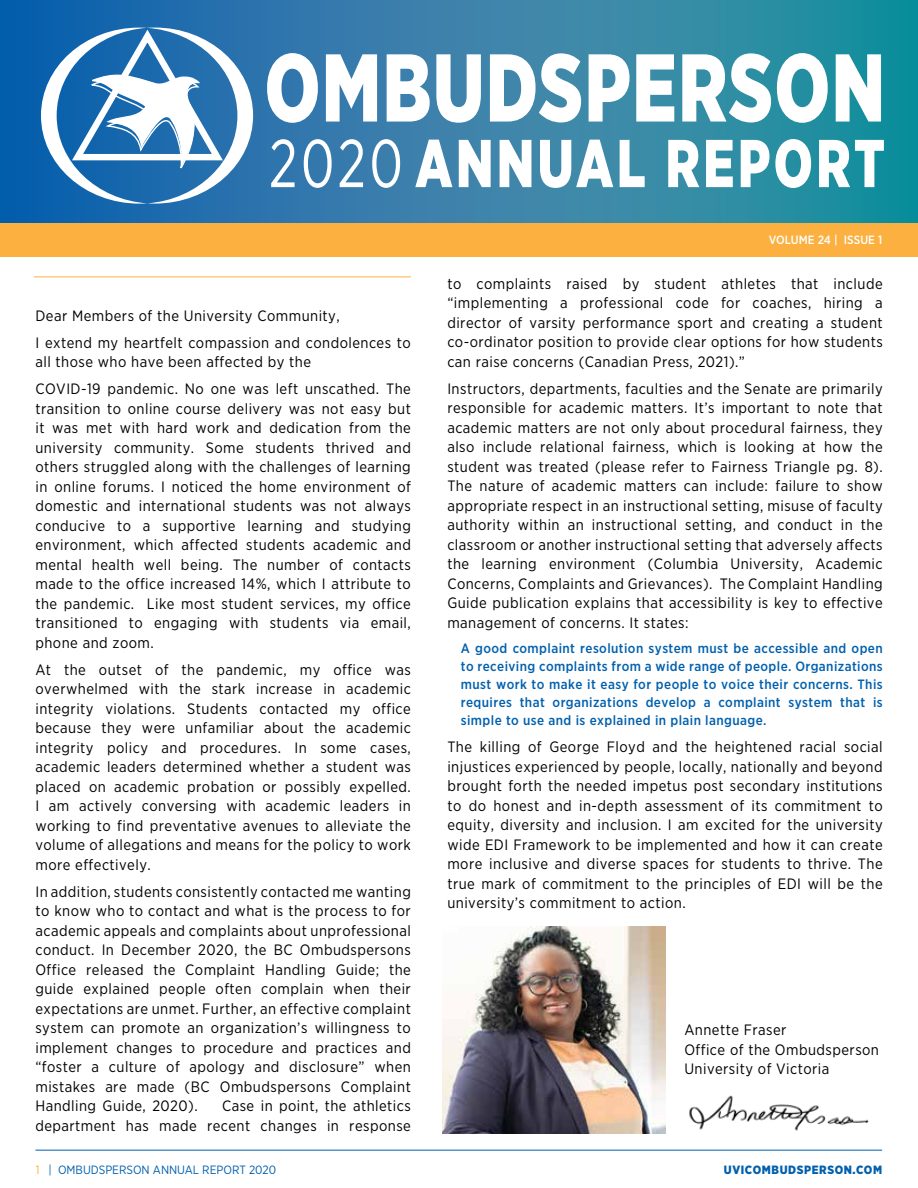
<style>
.page{position:relative;width:918px;height:1188px;background:#fff}
.page>*{position:absolute;margin:0;border:0;box-sizing:border-box;transform-origin:0 0}
.t1{font:900 96px "Gotham Narrow";letter-spacing:.02em;color:#fff;scale:.81 1}
.t2{font:900 67.5px "Gotham Narrow";letter-spacing:.06em;color:#fff;scale:.81 1}
.t3{font:15px/19.5px "Gotham Narrow";letter-spacing:.03em;color:#000;text-align:justify}
.t4{font:500 13.5px/18px "Gotham Narrow";letter-spacing:.03em;color:#0060ae;text-align:justify}
.t5{font:12px "Gotham Narrow";color:#0060ae}
.t6{font:900 12px "Gotham Narrow";letter-spacing:.05em;color:#0060ae}
.t7{font:500 12px "Gotham Narrow";color:#fff}
.t8{font:12px "Gotham Narrow";color:#fbb040}
.s1{font-weight:400}
</style>
<div class="page">
<hr style="left:35px;top:1150px;width:847px;height:1px;background:#0060ae">
<div style="left:0;top:222px;width:918px;height:35px;background:#fbb040"></div>
<img style="left:443px;top:926px;width:222px;height:207px">
<svg style="left:0;top:0;width:918px;height:222px;background:#2d82a7"></svg>
<svg style="left:41px;top:28px;width:212px;height:176px"></svg>
<img style="left:689px;top:1095px;width:180px;height:36px">
<hr style="left:34px;top:277px;width:377px;height:1px;background:#fbb040">
<h1 class="t1" style="left:265px;top:24px;width:767px">OMBUDSPERSON</h1>
<h2 class="t2" style="left:269px;top:119px;width:762px"><span class="s1">2020</span> ANNUAL REPORT</h2>
<p class="t3" style="left:35px;top:302px;width:377px;line-height:27px">Dear Members of the University Community,<br>I extend my heartfelt compassion and condolences to</p>
<p class="t3" style="left:35px;top:348px;width:377px;line-height:27px">all those who have been affected by the<br>COVID-19 pandemic. No one was left unscathed. The</p>
<p class="t3" style="left:35px;top:398px;width:377px">transition to online course delivery was not easy but it was met with hard work and dedication from the university community. Some students thrived and others struggled along with the challenges of learning in online forums. I noticed the home environment of domestic and international students was not always conducive to a supportive learning and studying environment, which affected students academic and mental health well being. The number of contacts made to the office increased 14%, which I attribute to the pandemic. Like most student services, my office transitioned to engaging with students via email, phone and zoom.</p>
<p class="t3" style="left:35px;top:659px;width:377px">At the outset of the pandemic, my office was overwhelmed with the stark increase in academic integrity violations. Students contacted my office because they were unfamiliar about the academic integrity policy and procedures. In some cases, academic leaders determined whether a student was placed on academic probation or possibly expelled.<br>I am actively conversing with academic leaders in working to find preventative avenues to alleviate the volume of allegations and means for the policy to work more effectively.</p>
<p class="t3" style="left:35px;top:881px;width:377px">In addition, students consistently contacted me wanting to know who to contact and what is the process to for academic appeals and complaints about unprofessional conduct. In December 2020, the BC Ombudspersons Office released the Complaint Handling Guide; the guide explained people often complain when their expectations are unmet. Further, an effective complaint system can promote an organization’s willingness to implement changes to procedure and practices and “foster a culture of apology and disclosure” when mistakes are made (BC Ombudspersons Complaint Handling Guide, 2020).</p>
<p class="t3" style="left:35px;top:1096px;width:377px;text-align:right">Case in point, the athletics<br>department has made recent changes in response</p>
<p class="t7" style="left:769px;top:233px;width:115px">VOLUME 24 | ISSUE 1</p>
<p class="t3" style="left:447px;top:273px;width:437px">to complaints raised by student athletes that include “implementing a professional code for coaches, hiring a director of varsity performance sport and creating a student co-ordinator position to provide clear options for how students can raise concerns (Canadian Press, 2021).”</p>
<p class="t3" style="left:447px;top:378px;width:437px">Instructors, departments, faculties and the Senate are primarily responsible for academic matters. It’s important to note that academic matters are not only about procedural fairness, they also include relational fairness, which is looking at how the student was treated (please refer to Fairness Triangle pg. 8).<br>The nature of academic matters can include: failure to show appropriate respect in an instructional setting, misuse of faculty authority within an instructional setting, and conduct in the classroom or another instructional setting that adversely affects the learning environment (Columbia University, Academic Concerns, Complaints and Grievances). The Complaint Handling Guide publication explains that accessibility is key to effective management of concerns. It states:</p>
<p class="t4" style="left:461px;top:639px;width:423px">A good complaint resolution system must be accessible and open to receiving complaints from a wide range of people. Organizations must work to make it easy for people to voice their concerns. This requires that organizations develop a complaint system that is simple to use and is explained in plain language.</p>
<p class="t3" style="left:447px;top:737px;width:437px">The killing of George Floyd and the heightened racial social injustices experienced by people, locally, nationally and beyond brought forth the needed impetus post secondary institutions to do honest and in-depth assessment of its commitment to equity, diversity and inclusion. I am excited for the university wide EDI Framework to be implemented and how it can create more inclusive and diverse spaces for students to thrive. The true mark of commitment to the principles of EDI will be the university’s commitment to action.</p>
<p class="t3" style="left:684px;top:1020px;width:196px;text-align:left">Annette Fraser<br>Office of the Ombudsperson<br>University of Victoria</p>
<p class="t8" style="left:36px;top:1162px;width:5px">1</p>
<p class="t5" style="left:48px;top:1162px;width:229px">| OMBUDSPERSON ANNUAL REPORT 2020</p>
<p class="t6" style="left:724px;top:1161px;width:160px">UVICOMBUDSPERSON.COM</p>
</div>
